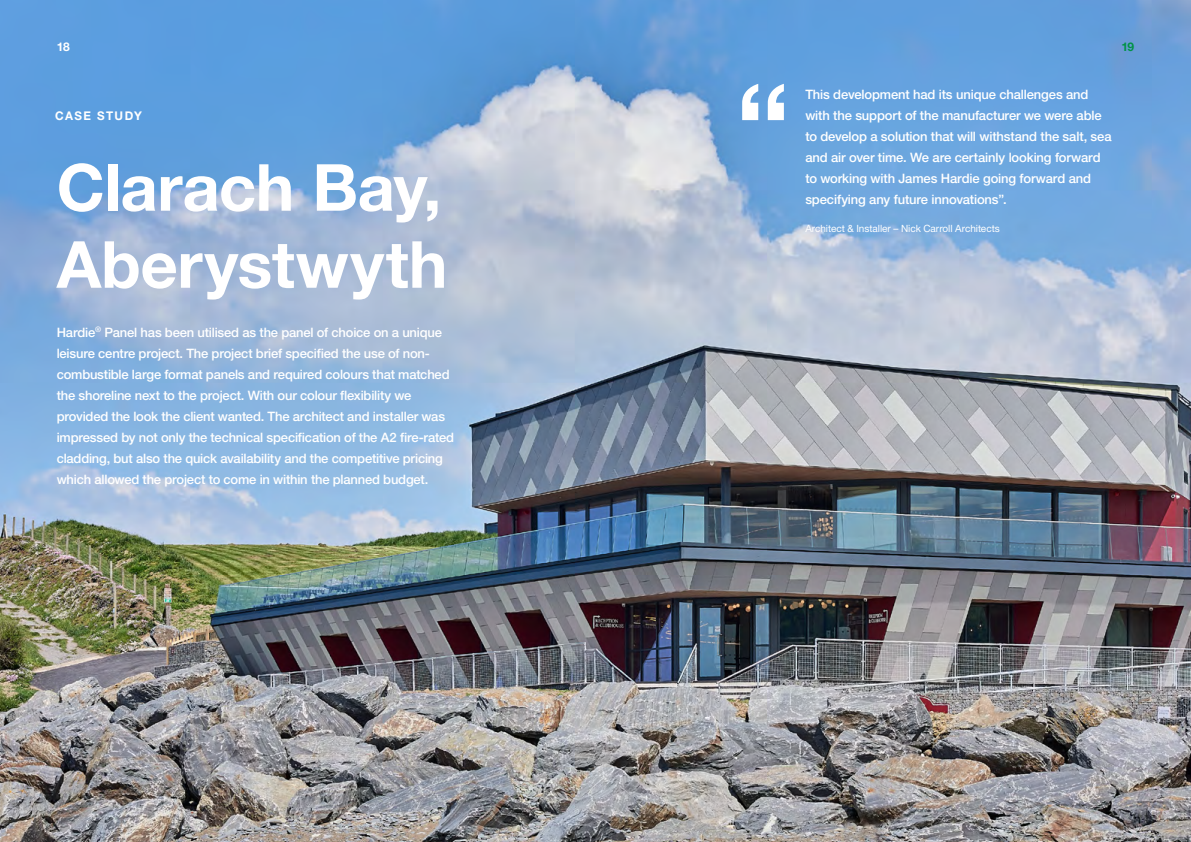
<style>
.page{position:relative;width:1191px;height:842px;background:#fff}
.page>*{position:absolute;margin:0;border:0;box-sizing:border-box;transform-origin:0 0}
.t1{font:500 128.7px "Helvetica Neue LT Pro";color:#fff}
.t2{font:700 65px/77px "Helvetica Neue LT Pro";letter-spacing:-.005em;color:#fff}
.t3{font:500 13px/21px "Helvetica Neue LT Pro";letter-spacing:-.015em;color:#fff}
.t4{font:700 12px "Helvetica Neue LT Pro";letter-spacing:.12em;color:#fff}
.t5{font:700 12px "Helvetica Neue LT Pro";color:#009346}
.t6{font:10px "Helvetica Neue LT Pro";letter-spacing:-.005em;color:#fff}
</style>
<div class="page">
<img style="left:0;top:0;width:1191px;height:842px">
<p class="t4" style="left:57px;top:39px;width:14px">18</p>
<p class="t5" style="left:1121px;top:39px;width:14px">19</p>
<p class="t4" style="left:55px;top:108px;width:88px">CASE STUDY</p>
<h2 class="t2" style="left:57px;top:147px;width:392px">Clarach Bay,<br>Aberystwyth</h2>
<p class="t3" style="left:57px;top:321px;width:399px">Hardie<sup>®</sup> Panel has been utilised as the panel of choice on a unique leisure centre project. The project brief specified the use of non&shy;combustible large format panels and required colours that matched the shoreline next to the project. With our colour flexibility we provided the look the client wanted. The architect and installer was impressed by not only the technical specification of the A2 fire-rated cladding, but also the quick availability and the competitive pricing which allowed the project to come in within the planned budget.</p>
<h1 class="t1" style="left:734px;top:53px;width:59px">“</h1>
<p class="t3" style="left:805px;top:83px;width:308px">This development had its unique challenges and with the support of the manufacturer we were able to develop a solution that will withstand the salt, sea and air over time. We are certainly looking forward to working with James Hardie going forward and specifying any future innovations”.</p>
<p class="t6" style="left:805px;top:222px;width:196px">Architect &amp; Installer – Nick Carroll Architects</p>
</div>
